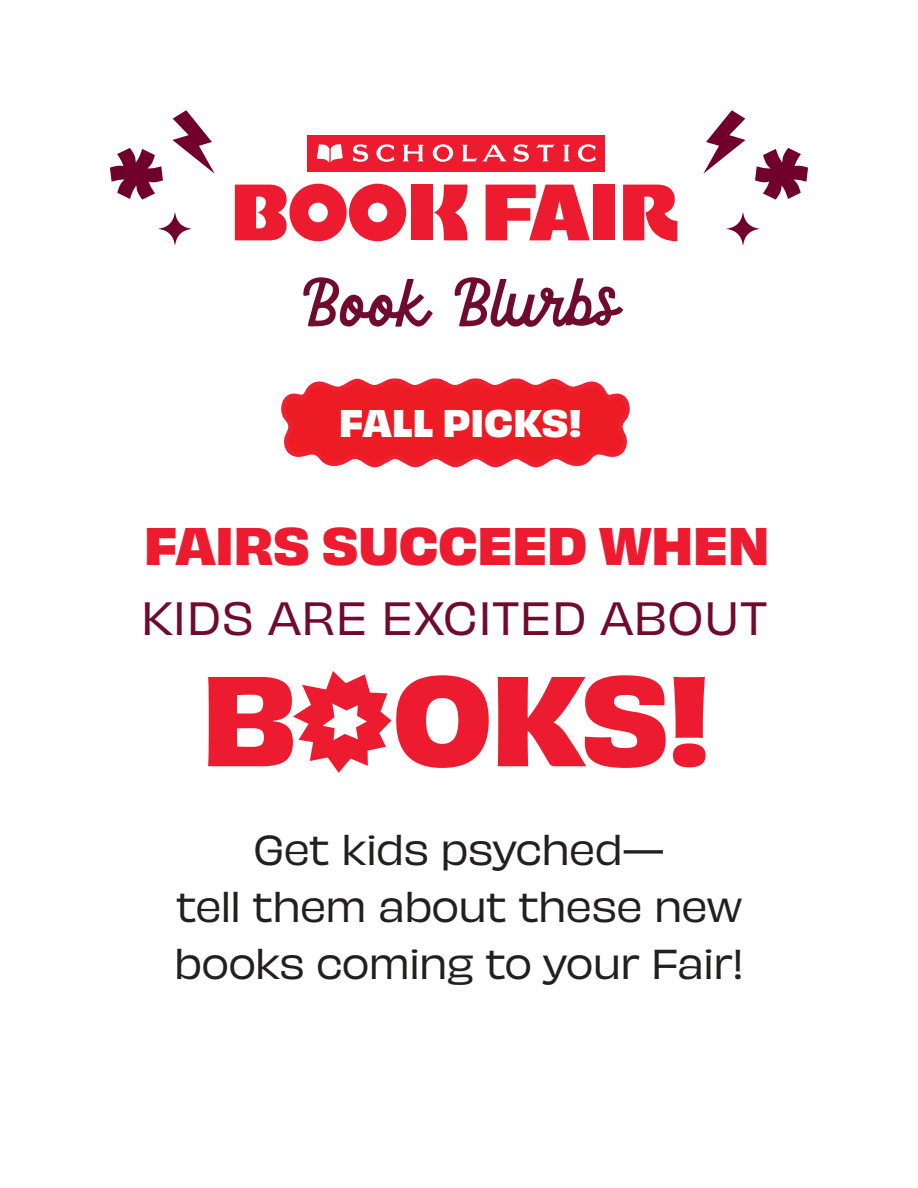
<style>
.page{position:relative;width:918px;height:1188px;background:#fff}
.page>*{position:absolute;margin:0;border:0;box-sizing:border-box;transform-origin:0 0}
.t1{font:119.1px "Obviously Ruckus";color:#ed1b30}
.t2{font:71.25px "Jungle Giant Script";color:#700b2d}
.t3{font:700 49.35px "Obviously";letter-spacing:-.015em;color:#ed1b30}
.t4{font:43.5px "Obviously";color:#700b2d}
.t5{font:39px/57px "Obviously";letter-spacing:-.03em;color:#221f1f;text-align:center}
.t6{font:700 36px "Obviously";letter-spacing:-.005em;color:#fff}
</style>
<div class="page">
<svg style="left:281px;top:378px;width:349px;height:90px;background:#ef3e46"></svg>
<svg style="left:159px;top:213px;width:32px;height:32px"></svg>
<svg style="left:173px;top:110px;width:42px;height:64px"></svg>
<svg style="left:110px;top:148px;width:53px;height:52px"></svg>
<svg style="left:727px;top:213px;width:32px;height:32px"></svg>
<svg style="left:703px;top:110px;width:42px;height:64px"></svg>
<svg style="left:755px;top:148px;width:53px;height:52px"></svg>
<div style="left:411px;top:185px;width:21px;height:55px;background:#ed1b2f"></div>
<svg style="left:434px;top:185px;width:34px;height:55px"></svg>
<div style="left:593px;top:185px;width:22px;height:55px;background:#ed1b2f"></div>
<svg style="left:486px;top:185px;width:104px;height:55px"></svg>
<svg style="left:623px;top:185px;width:54px;height:56px"></svg>
<svg style="left:235px;top:184px;width:171px;height:57px"></svg>
<div style="left:307px;top:135px;width:298px;height:36px;background:#ed1b2f"></div>
<svg style="left:317px;top:144px;width:26px;height:18px"></svg>
<svg style="left:353px;top:144px;width:243px;height:18px"></svg>
<p class="t2" style="left:299px;top:262px;width:328px">Book Blurbs</p>
<p class="t6" style="left:339px;top:395px;width:245px">FALL PICKS!</p>
<p class="t3" style="left:144px;top:507px;width:627px">FAIRS SUCCEED WHEN</p>
<p class="t4" style="left:141px;top:585px;width:628px">KIDS ARE EXCITED ABOUT</p>
<p class="t1" style="left:201px;top:662px;width:513px">BOOKS!</p>
<p class="t5" style="left:174px;top:818px;width:572px">Get kids psyched—<br>tell them about these new books coming to your Fair!</p>
</div>
